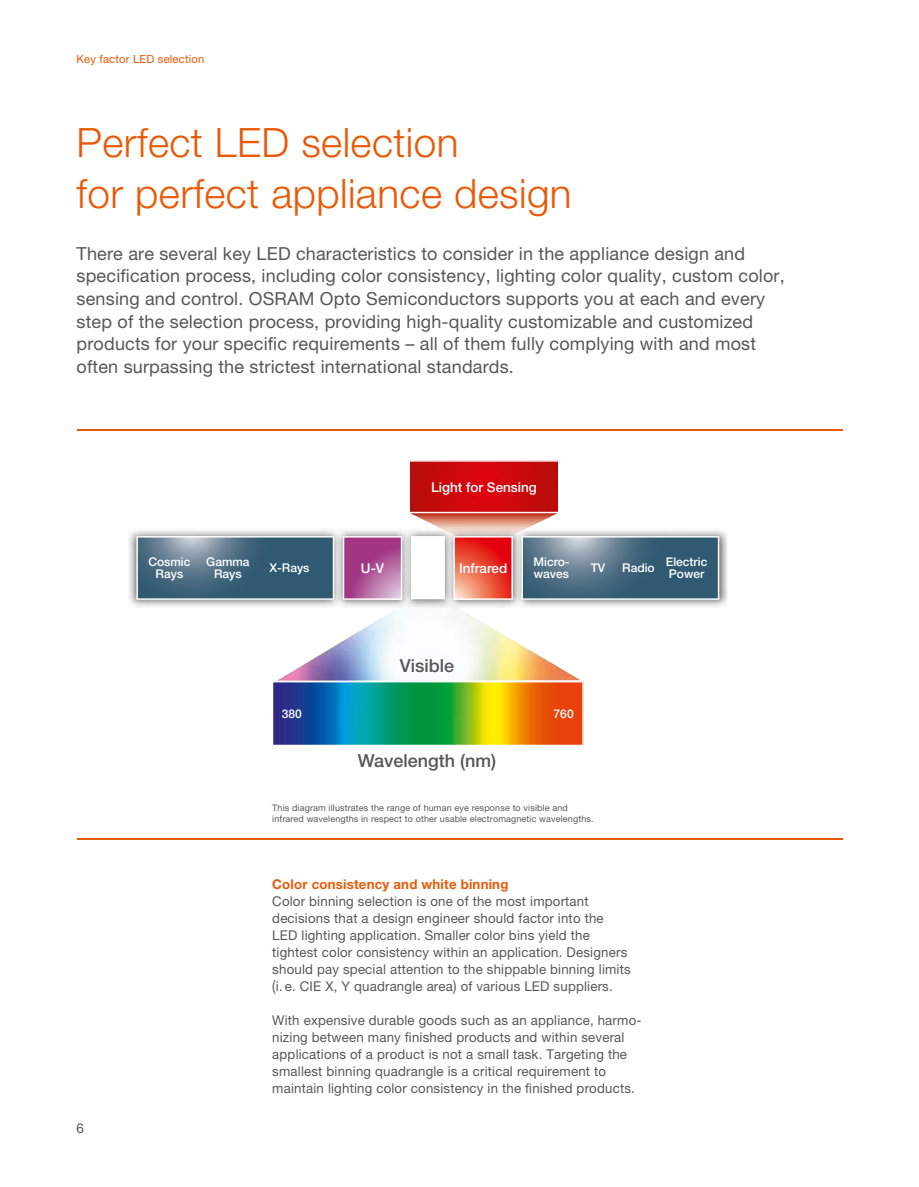
<style>
.page{position:relative;width:919px;height:1187px;background:#fff}
.page>*{position:absolute;margin:0;border:0;box-sizing:border-box;transform-origin:0 0}
.t1{font:300 40.5px/51px "Helvetica Neue LT Pro";letter-spacing:.01em;color:#eb5906}
.t2{font:18px/22.6px "Helvetica Neue LT Pro";letter-spacing:.01em;color:#575756}
.t3{font:500 18px "Helvetica Neue LT Pro";color:#575756}
.t4{font:13.5px/17px "Helvetica Neue LT Pro";letter-spacing:.015em;color:#575756}
.t5{font:700 13.5px "Helvetica Neue LT Pro";letter-spacing:.015em;color:#eb5906}
.t6{font:500 13.5px "Helvetica Neue LT Pro";color:#fff}
.t7{font:500 12px "Helvetica Neue LT Pro";color:#fff}
.t8{font:11.25px "Helvetica Neue LT Pro";letter-spacing:.015em;color:#eb5906}
.t9{font:9px/11.2px "Helvetica Neue LT Pro";letter-spacing:.015em;color:#575756}
.s1{font-size:15.15px}
</style>
<div class="page">
<hr style="left:77px;top:429px;width:765px;height:2px;background:#eb5906">
<hr style="left:77px;top:838px;width:765px;height:1px;background:#eb5906">
<img style="left:277px;top:607px;width:304px;height:74px">
<img style="left:129px;top:530px;width:598px;height:77px">
<img style="left:439px;top:528px;width:88px;height:19px">
<img style="left:398px;top:591px;width:60px;height:16px">
<svg style="left:136px;top:536px;width:198px;height:64px;background:#507186"></svg>
<svg style="left:521px;top:536px;width:198px;height:64px;background:#557589"></svg>
<svg style="left:343px;top:536px;width:59px;height:64px;background:#b562a0"></svg>
<svg style="left:453px;top:536px;width:60px;height:64px;background:#eb5b4d"></svg>
<svg style="left:411px;top:536px;width:34px;height:63px"></svg>
<svg style="left:410px;top:460px;width:149px;height:68px;background:#d03332"></svg>
<svg style="left:273px;top:682px;width:310px;height:63px;background:#608652"></svg>
<p class="t8" style="left:77px;top:55px;width:129px">Key factor LED selection</p>
<h1 class="t1" style="left:77px;top:121px;width:496px">Perfect LED selection<br>for perfect appliance design</h1>
<p class="t2" style="left:77px;top:243px;width:709px">There are several key LED characteristics to consider in the appliance design and specification process, including color consistency, lighting color quality, custom color, sensing and control. OSRAM Opto Semiconductors supports you at each and every step of the selection process, providing high-quality customizable and customized products for your specific requirements – all of them fully complying with and most often surpassing the strictest international standards.</p>
<p class="t4" style="left:77px;top:1120px;width:9px">6</p>
<p class="t7" style="left:148px;top:557px;width:44px">Cosmic</p>
<p class="t7" style="left:206px;top:557px;width:45px">Gamma</p>
<p class="t7" style="left:156px;top:569px;width:29px">Rays</p>
<p class="t7" style="left:214px;top:569px;width:29px">Rays</p>
<p class="t7" style="left:269px;top:563px;width:42px">X-Rays</p>
<p class="t6" style="left:431px;top:482px;width:107px">Light for Sensing</p>
<p class="t6" style="left:361px;top:563px;width:25px">U-V</p>
<p class="t6" style="left:459px;top:563px;width:50px">Infrared</p>
<p class="t7" style="left:533px;top:557px;width:38px">Micro-</p>
<p class="t7" style="left:665px;top:557px;width:43px">Electric</p>
<p class="t7" style="left:590px;top:563px;width:16px">TV</p>
<p class="t7" style="left:622px;top:563px;width:34px">Radio</p>
<p class="t7" style="left:534px;top:569px;width:37px">waves</p>
<p class="t7" style="left:668px;top:569px;width:37px">Power</p>
<h2 class="t3" style="left:399px;top:659px;width:56px">Visible</h2>
<p class="t7" style="left:282px;top:709px;width:22px">380</p>
<p class="t7" style="left:553px;top:709px;width:22px">760</p>
<h2 class="t3" style="left:358px;top:753px;width:140px">Wavelength (nm)</h2>
<p class="t9" style="left:272px;top:802px;width:323px">This diagram illustrates the range of human eye response to visible and infrared wavelengths in respect to other usable electromagnetic wavelengths.</p>
<p class="t5" style="left:272px;top:879px;width:238px">Color consistency and white binning</p>
<p class="t4" style="left:272px;top:894px;width:360px">Color binning selection is one of the most important decisions that a design engineer should factor into the LED lighting application. Smaller color bins yield the tightest color consistency within an application. Designers should pay special attention to the shippable binning limits <span class="s1">(</span>i. e. CIE X, Y quadrangle area<span class="s1">)</span> of various LED suppliers.</p>
<p class="t4" style="left:272px;top:1013px;width:371px">With expensive durable goods such as an appliance, harmo&shy;nizing between many finished products and within several applications of a product is not a small task. Targeting the smallest binning quadrangle is a critical requirement to maintain lighting color consistency in the finished products.</p>
</div>
